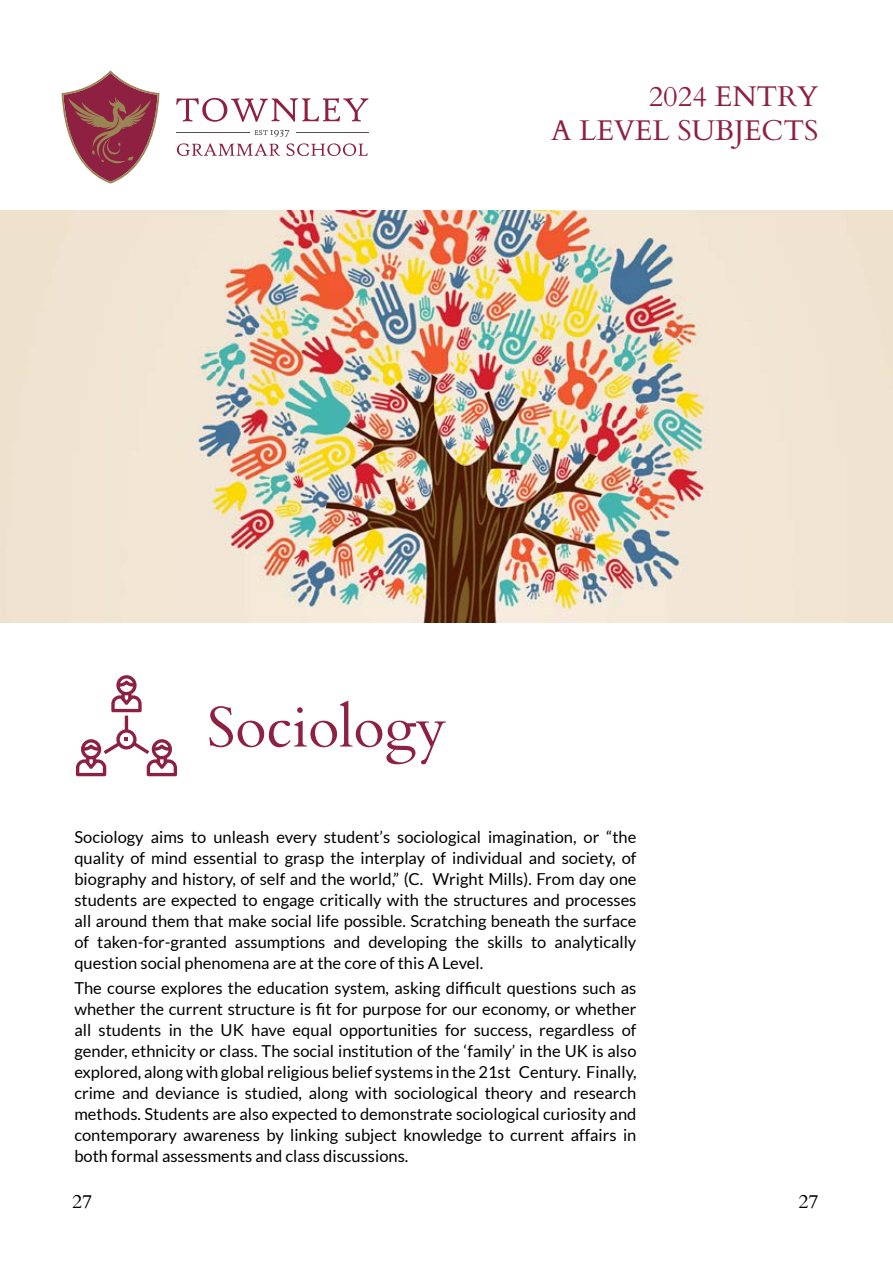
<style>
.page{position:relative;width:893px;height:1263px;background:#fff}
.page>*{position:absolute;margin:0;border:0;box-sizing:border-box;transform-origin:0 0}
.t1{font:57px "Cardo";color:#8e2142}
.t2{font:28.5px/34.2px "Cardo";color:#8e2142;text-align:right}
.t3{font:19.5px "Cardo";color:#000}
.t4{font:16.5px/21px "Lato";color:#000;text-align:justify}
</style>
<div class="page">
<img style="left:0;top:210px;width:893px;height:413px">
<svg style="left:76px;top:675px;width:101px;height:101px"></svg>
<svg style="left:255px;top:130px;width:34px;height:7px"></svg>
<hr style="left:296px;top:132px;width:72px;height:1px;background:#52514f">
<hr style="left:176px;top:132px;width:74px;height:1px;background:#52514f">
<svg style="left:177px;top:143px;width:103px;height:13px"></svg>
<svg style="left:286px;top:143px;width:82px;height:13px"></svg>
<svg style="left:176px;top:98px;width:192px;height:24px"></svg>
<svg style="left:62px;top:70px;width:97px;height:114px"></svg>
<h2 class="t2" style="left:551px;top:78px;width:269px">2024 ENTRY<br>A LEVEL SUBJECTS</h2>
<h1 class="t1" style="left:207px;top:681px;width:241px">Sociology</h1>
<p class="t4" style="left:74px;top:826px;width:564px">Sociology aims to unleash every student’s sociological imagination, or “the quality of mind essential to grasp the interplay of individual and society, of biography and history, of self and the world,” (C. Wright Mills). From day one students are expected to engage critically with the structures and processes all around them that make social life possible. Scratching beneath the surface of taken-for-granted assumptions and developing the skills to analytically question social phenomena are at the core of this A Level.</p>
<p class="t4" style="left:74px;top:978px;width:564px">The course explores the education system, asking difficult questions such as whether the current structure is fit for purpose for our economy, or whether all students in the UK have equal opportunities for success, regardless of gender, ethnicity or class. The social institution of the ‘family’ in the UK is also explored, along with global religious belief systems in the 21st Century. Finally, crime and deviance is studied, along with sociological theory and research methods. Students are also expected to demonstrate sociological curiosity and contemporary awareness by linking subject knowledge to current affairs in both formal assessments and class discussions.</p>
<p class="t3" style="left:72px;top:1185px;width:21px">27</p>
<p class="t3" style="left:799px;top:1185px;width:21px">27</p>
</div>
